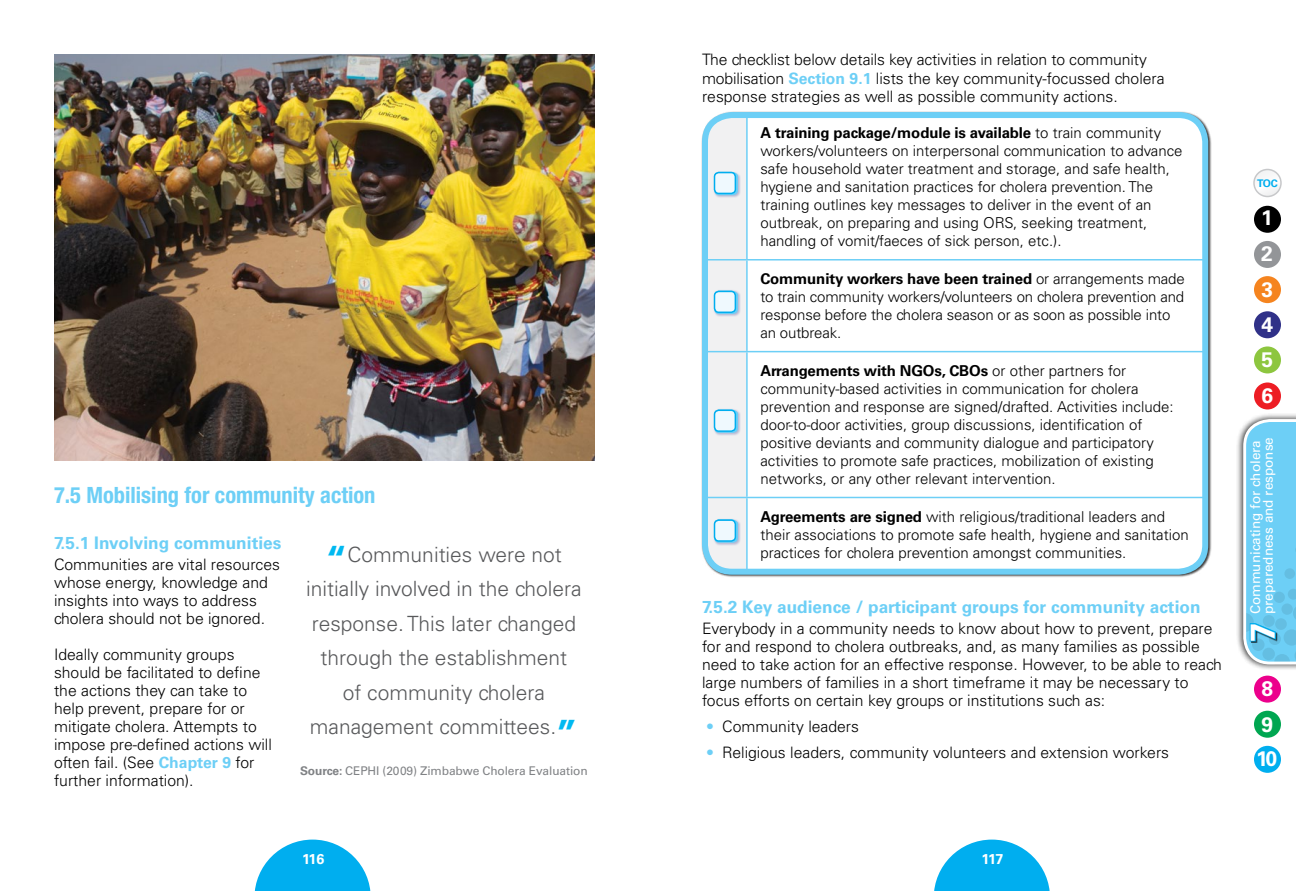
<style>
.page{position:relative;width:1296px;height:891px;background:#fff}
.page>*{position:absolute;margin:0;border:0;box-sizing:border-box;transform-origin:0 0}
.t1{font:700 34.35px "Univers LT Std";color:#fff}
.B-Head{font:700 condensed 22.5px "Helvetica Neue LT Std";color:#6dcff6}
.t2{font:300 21px/34.5px "Univers LT Std";color:#58595b;text-align:center}
.t3{font:700 21px/35.5px "Univers LT Std";color:#fff;text-align:justify}
.C-Head{font:700 17.25px "Univers LT Std";color:#6dcff6}
.t4{font:300 15.75px/18px "Univers LT Std";color:#000}
.t5{font:300 15px/18px "Univers LT Std";color:#000}
.t6{font:700 14.25px "Univers LT Std";letter-spacing:-.06em;color:#fff}
.t7{font:13.5px/12.8px "Univers LT Std";color:#fff}
.quote_source{font:12px "Univers LT Std";letter-spacing:-.01em;color:#808285}
.t8{font:700 10.5px "Univers LT Std";color:#00aeef}
.s1{font-weight:700;color:#6dcff6}
.s2{font-weight:700;font-size:39px;color:#00b9f1}
.s3{font-weight:700}
.s4{color:#6dcff6}
</style>
<div class="page">
<div style="left:707px;top:115px;width:40px;height:145px;background:#f1f1f2"></div>
<hr style="left:746px;top:115px;width:2px;height:144px;background:#6dcff6">
<hr style="left:707px;top:259px;width:40px;height:2px;background:#6dcff6">
<hr style="left:747px;top:259px;width:458px;height:2px;background:#6dcff6">
<hr style="left:746px;top:261px;width:2px;height:90px;background:#6dcff6">
<hr style="left:747px;top:351px;width:458px;height:1px;background:#6dcff6">
<hr style="left:746px;top:352px;width:2px;height:145px;background:#6dcff6">
<hr style="left:747px;top:497px;width:458px;height:1px;background:#6dcff6">
<hr style="left:746px;top:498px;width:2px;height:73px;background:#6dcff6">
<div style="left:713px;top:171px;width:28px;height:27px;background:#303188;opacity:.3"></div>
<svg style="left:713px;top:171px;width:26px;height:25px"></svg>
<div style="left:715px;top:173px;width:20px;height:20px;background:#eff9fe;border-radius:4px"></div>
<div style="left:714px;top:172px;width:22px;height:22px;border:2px solid #00aeef;border-radius:4px"></div>
<svg style="left:707px;top:260px;width:40px;height:311px"></svg>
<div style="left:715px;top:520px;width:20px;height:21px;background:#eff9fe;border-radius:4px"></div>
<div style="left:714px;top:519px;width:22px;height:23px;border:2px solid #00aeef;border-radius:4px"></div>
<div style="left:702px;top:112px;width:506px;height:463px;border:6px solid #6dcff6;border-radius:27px"></div>
<img style="left:55px;top:54px;width:540px;height:407px">
<div style="left:1236px;top:413px;width:60px;height:258px;background:#000;opacity:.75"></div>
<svg style="left:1243px;top:419px;width:53px;height:245px;background:#75cdf0"></svg>
<div style="left:1254px;top:206px;width:27px;height:27px;background:#000;border-radius:50%"></div>
<div style="left:1254px;top:241px;width:27px;height:27px;background:#939598;border-radius:50%"></div>
<div style="left:1254px;top:276px;width:27px;height:27px;background:#f5841f;border-radius:50%"></div>
<div style="left:1254px;top:311px;width:27px;height:27px;background:#303188;border-radius:50%"></div>
<div style="left:1254px;top:346px;width:27px;height:27px;background:#8dc63f;border-radius:50%"></div>
<div style="left:1254px;top:382px;width:27px;height:28px;background:#ed1d24;border-radius:50%"></div>
<div style="left:1254px;top:676px;width:27px;height:27px;background:#ec008c;border-radius:50%"></div>
<div style="left:1254px;top:711px;width:27px;height:27px;background:#00a651;border-radius:50%"></div>
<div style="left:1254px;top:746px;width:27px;height:27px;background:#00aeef;border-radius:50%"></div>
<svg style="left:254px;top:840px;width:117px;height:51px"></svg>
<svg style="left:934px;top:840px;width:116px;height:51px"></svg>
<div style="left:1254px;top:170px;width:27px;height:26px;background:#f8f8f8;border-radius:14px"></div>
<div style="left:1253px;top:169px;width:29px;height:28px;border:2px solid #c7c8ca;border-radius:50%"></div>
<p class="B-Head" style="left:54px;top:482px;width:323px">7.5 Mobilising for community action</p>
<p class="C-Head" style="left:54px;top:533px;width:229px">7.5.1 Involving communities</p>
<p class="t4" style="left:54px;top:556px;width:228px">Communities are vital resources whose energy, knowledge and insights into ways to address cholera should not be ignored.</p>
<p class="t4" style="left:54px;top:646px;width:219px">Ideally community groups should be facilitated to define the actions they can take to help prevent, prepare for or mitigate cholera. Attempts to impose pre-defined actions will often fail. (See <span class="s1">Chapter 9</span> for further information).</p>
<p class="t2" style="left:306px;top:537px;width:277px"><span class="s2">“</span>Communities were not initially involved in the cholera response. This later changed through the establishment<br>of community cholera management committees.<span class="s2">”</span></p>
<p class="quote_source" style="left:300px;top:763px;width:289px"><span class="s3">Source:</span> CEPHI (2009) Zimbabwe Cholera Evaluation</p>
<p class="t4" style="left:702px;top:51px;width:464px;line-height:18.5px">The checklist below details key activities in relation to community mobilisation <span class="s1">Section 9.1</span> lists the key community-focussed cholera response strategies as well as possible community actions.</p>
<p class="t5" style="left:760px;top:124px;width:424px"><span class="s3">A training package/module is available</span> to train community workers/volunteers on interpersonal communication to advance safe household water treatment and storage, and safe health, hygiene and sanitation practices for cholera prevention. The training outlines key messages to deliver in the event of an outbreak, on preparing and using ORS, seeking treatment, handling of vomit/faeces of sick person, etc.).</p>
<p class="t5" style="left:760px;top:270px;width:426px"><span class="s3">Community workers have been trained</span> or arrangements made to train community workers/volunteers on cholera prevention and response before the cholera season or as soon as possible into an outbreak.</p>
<p class="t5" style="left:760px;top:362px;width:415px"><span class="s3">Arrangements with NGOs, CBOs</span> or other partners for community-based activities in communication for cholera prevention and response are signed/drafted. Activities include: door-to-door activities, group discussions, identification of positive deviants and community dialogue and participatory activities to promote safe practices, mobilization of existing networks, or any other relevant intervention.</p>
<p class="t5" style="left:760px;top:508px;width:430px"><span class="s3">Agreements are signed</span> with religious/traditional leaders and their associations to promote safe health, hygiene and sanitation practices for cholera prevention amongst communities.</p>
<p class="C-Head" style="left:702px;top:596px;width:500px">7.5.2 Key audience / participant groups for community action</p>
<p class="t4" style="left:702px;top:620px;width:521px">Everybody in a community needs to know about how to prevent, prepare for and respond to cholera outbreaks, and, as many families as possible need to take action for an effective response. However, to be able to reach large numbers of families in a short timeframe it may be necessary to focus efforts on certain key groups or institutions such as:</p>
<p class="t4" style="left:706px;top:717px;width:155px"><span class="s4">•</span> Community leaders</p>
<p class="t4" style="left:706px;top:743px;width:465px"><span class="s4">•</span> Religious leaders, community volunteers and extension workers</p>
<p class="t6" style="left:302px;top:851px;width:24px">116</p>
<p class="t6" style="left:982px;top:851px;width:23px">117</p>
<p class="t8" style="left:1257px;top:177px;width:22px">TOC</p>
<h3 class="t3" style="left:1261px;top:200px;width:14px">1<br>2<br>3<br>4<br>5<br>6</h3>
<p class="t7" style="left:1249px;top:614px;width:179px;rotate:-90deg">Communicating for cholera preparedness and response</p>
<h1 class="t1" style="left:1243px;top:642px;width:21px;rotate:-90deg">7</h1>
<h3 class="t3" style="left:1256px;top:672px;width:23px;line-height:35px;text-align:left">8<br>9<br>10</h3>
</div>
